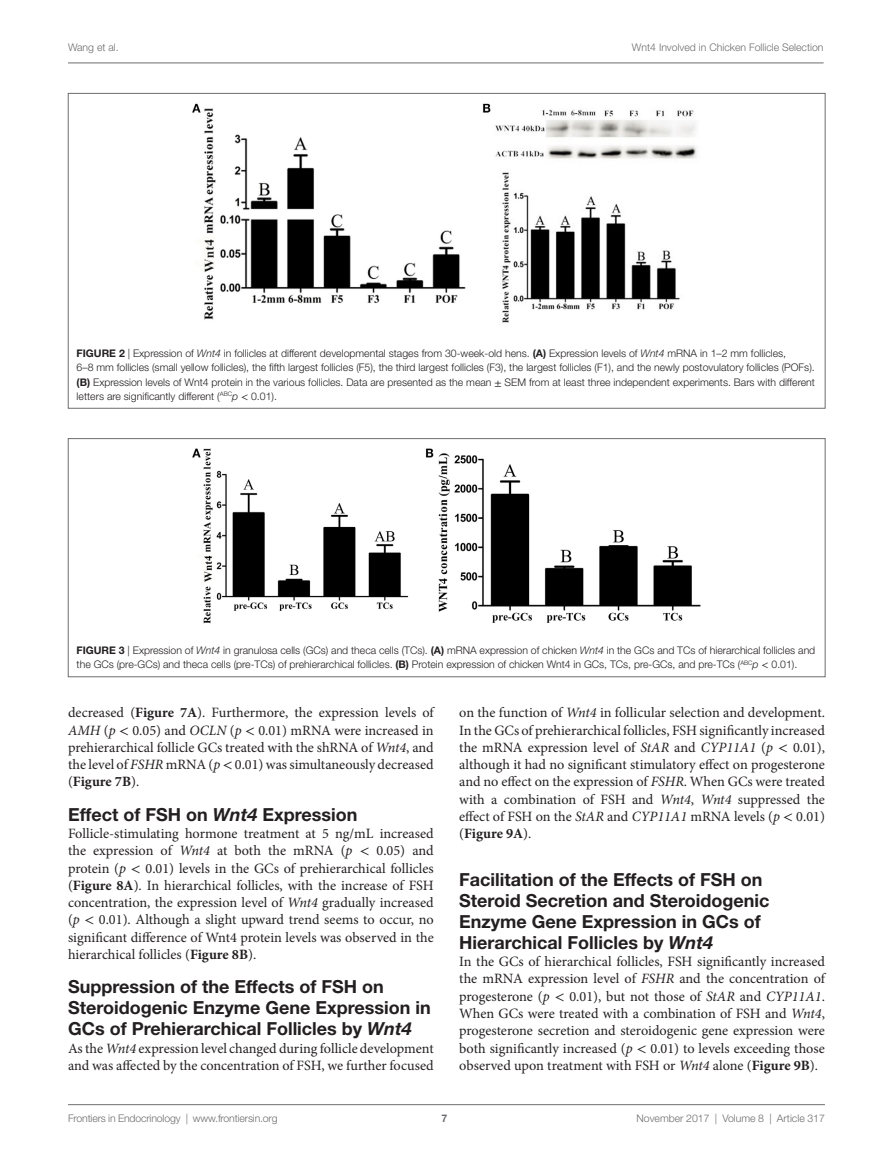
<style>
.page{position:relative;width:893px;height:1170px;background:#fff}
.page>*{position:absolute;margin:0;border:0;box-sizing:border-box;transform-origin:0 0}
.t1{font:700 18px/21px "Helvetica Neue LT Std";color:#231f20}
.t2{font:14.25px/17.2px "Minion Pro";color:#231f20;text-align:justify}
.t3{font:300 10.5px/14.2px "Helvetica Neue LT Std";color:#231f20}
.t4{font:300 10.5px "Helvetica Neue LT Std";color:#6c6d70}
.t5{font:700 10.5px "Helvetica Neue LT Std";color:#6c6d70}
.s1{font-weight:700}
.s2{font-style:italic}
.s3{font-family:"STIX General";font-weight:400}
.s4{font-family:"STIX General"}
</style>
<div class="page">
<img style="left:192px;top:103px;width:505px;height:220px">
<img style="left:192px;top:448px;width:509px;height:176px">
<div style="left:68px;top:438px;width:757px;height:239px;border:1px solid #6c6d70"></div>
<hr style="left:68px;top:1104px;width:757px;height:1px;background:#6c6d70">
<hr style="left:68px;top:63px;width:755px;height:1px;background:#6c6d70">
<p class="t4" style="left:68px;top:41px;width:52px">Wang et al.</p>
<p class="t4" style="left:632px;top:41px;width:193px">Wnt4 Involved in Chicken Follicle Selection</p>
<p class="t3" style="left:77px;top:346px;width:740px"><span class="s1">Figure 2</span> | Expression of <span class="s2">Wnt4</span> in follicles at different developmental stages from 30-week-old hens. <span class="s1">(A)</span> Expression levels of <span class="s2">Wnt4</span> mRNA in 1–2 mm follicles,<br>6–8 mm follicles (small yellow follicles), the fifth largest follicles (F5), the third largest follicles (F3), the largest follicles (F1), and the newly postovulatory follicles (POFs). <span class="s1">(B)</span> Expression levels of Wnt4 protein in the various follicles. Data are presented as the mean <span class="s3">±</span> SEM from at least three independent experiments. Bars with different letters are significantly different (<sup>ABC</sup><span class="s2">p</span> <span class="s3">&lt;</span> 0.01).</p>
<p class="t3" style="left:77px;top:643px;width:740px"><span class="s1">Figure 3</span> | Expression of <span class="s2">Wnt4</span> in granulosa cells (GCs) and theca cells (TCs). <span class="s1">(A)</span> mRNA expression of chicken <span class="s2">Wnt4</span> in the GCs and TCs of hierarchical follicles and the GCs (pre-GCs) and theca cells (pre-TCs) of prehierarchical follicles. <span class="s1">(B)</span> Protein expression of chicken Wnt4 in GCs, TCs, pre-GCs, and pre-TCs (<sup>ABC</sup><span class="s2">p</span> <span class="s3">&lt;</span> 0.01).</p>
<p class="t2" style="left:68px;top:704px;width:367px">decreased (<span class="s1">Figure 7A</span>). Furthermore, the expression levels of <span class="s2">AMH</span> (<span class="s2">p</span> <span class="s4">&lt;</span> 0.05) and <span class="s2">OCLN</span> (<span class="s2">p</span> <span class="s4">&lt;</span> 0.01) mRNA were increased in prehierarchical follicle GCs treated with the shRNA of <span class="s2">Wnt4</span>, and the level of <span class="s2">FSHR</span> mRNA (<span class="s2">p</span> <span class="s4">&lt;</span> 0.01) was simultaneously decreased (<span class="s1">Figure 7B</span>).</p>
<p class="t1" style="left:68px;top:803px;width:291px">Effect of FSH on <span class="s2">Wnt4</span> Expression</p>
<p class="t2" style="left:68px;top:825px;width:367px">Follicle-stimulating hormone treatment at 5 ng/mL increased the expression of <span class="s2">Wnt4</span> at both the mRNA (<span class="s2">p</span> <span class="s4">&lt;</span> 0.05) and protein (<span class="s2">p</span> <span class="s4">&lt;</span> 0.01) levels in the GCs of prehierarchical follicles (<span class="s1">Figure 8A</span>). In hierarchical follicles, with the increase of FSH concentration, the expression level of <span class="s2">Wnt4</span> gradually increased (<span class="s2">p</span> <span class="s4">&lt;</span> 0.01). Although a slight upward trend seems to occur, no significant difference of Wnt4 protein levels was observed in the hierarchical follicles (<span class="s1">Figure 8B</span>).</p>
<p class="t1" style="left:68px;top:976px;width:364px">Suppression of the Effects of FSH on<br>Steroidogenic Enzyme Gene Expression in<br>GCs of Prehierarchical Follicles by <span class="s2">Wnt4</span></p>
<p class="t2" style="left:68px;top:1039px;width:367px">As the <span class="s2">Wnt4</span> expression level changed during follicle development and was affected by the concentration of FSH, we further focused</p>
<p class="t2" style="left:459px;top:704px;width:367px">on the function of <span class="s2">Wnt4</span> in follicular selection and development.<br>In the GCs of prehierarchical follicles, FSH significantly increased the mRNA expression level of <span class="s2">StAR</span> and <span class="s2">CYP11A1</span> (<span class="s2">p</span> <span class="s4">&lt;</span> 0.01), although it had no significant stimulatory effect on progesterone and no effect on the expression of <span class="s2">FSHR</span>. When GCs were treated with a combination of FSH and <span class="s2">Wnt4</span>, <span class="s2">Wnt4</span> suppressed the effect of FSH on the <span class="s2">StAR</span> and <span class="s2">CYP11A1</span> mRNA levels (<span class="s2">p</span> <span class="s4">&lt;</span> 0.01) (<span class="s1">Figure 9A</span>).</p>
<p class="t1" style="left:459px;top:868px;width:312px">Facilitation of the Effects of FSH on Steroid Secretion and Steroidogenic Enzyme Gene Expression in GCs of Hierarchical Follicles by <span class="s2">Wnt4</span></p>
<p class="t2" style="left:459px;top:952px;width:367px">In the GCs of hierarchical follicles, FSH significantly increased the mRNA expression level of <span class="s2">FSHR</span> and the concentration of progesterone (<span class="s2">p</span> <span class="s4">&lt;</span> 0.01), but not those of <span class="s2">StAR</span> and <span class="s2">CYP11A1</span>.<br>When GCs were treated with a combination of FSH and <span class="s2">Wnt4</span>, progesterone secretion and steroidogenic gene expression were both significantly increased (<span class="s2">p</span> <span class="s4">&lt;</span> 0.01) to levels exceeding those observed upon treatment with FSH or <span class="s2">Wnt4</span> alone (<span class="s1">Figure 9B</span>).</p>
<p class="t4" style="left:68px;top:1111px;width:211px">Frontiers in Endocrinology | www.frontiersin.org</p>
<p class="t4" style="left:636px;top:1111px;width:190px">November 2017 | Volume 8 | Article 317</p>
<p class="t5" style="left:441px;top:1111px;width:7px">7</p>
</div>
